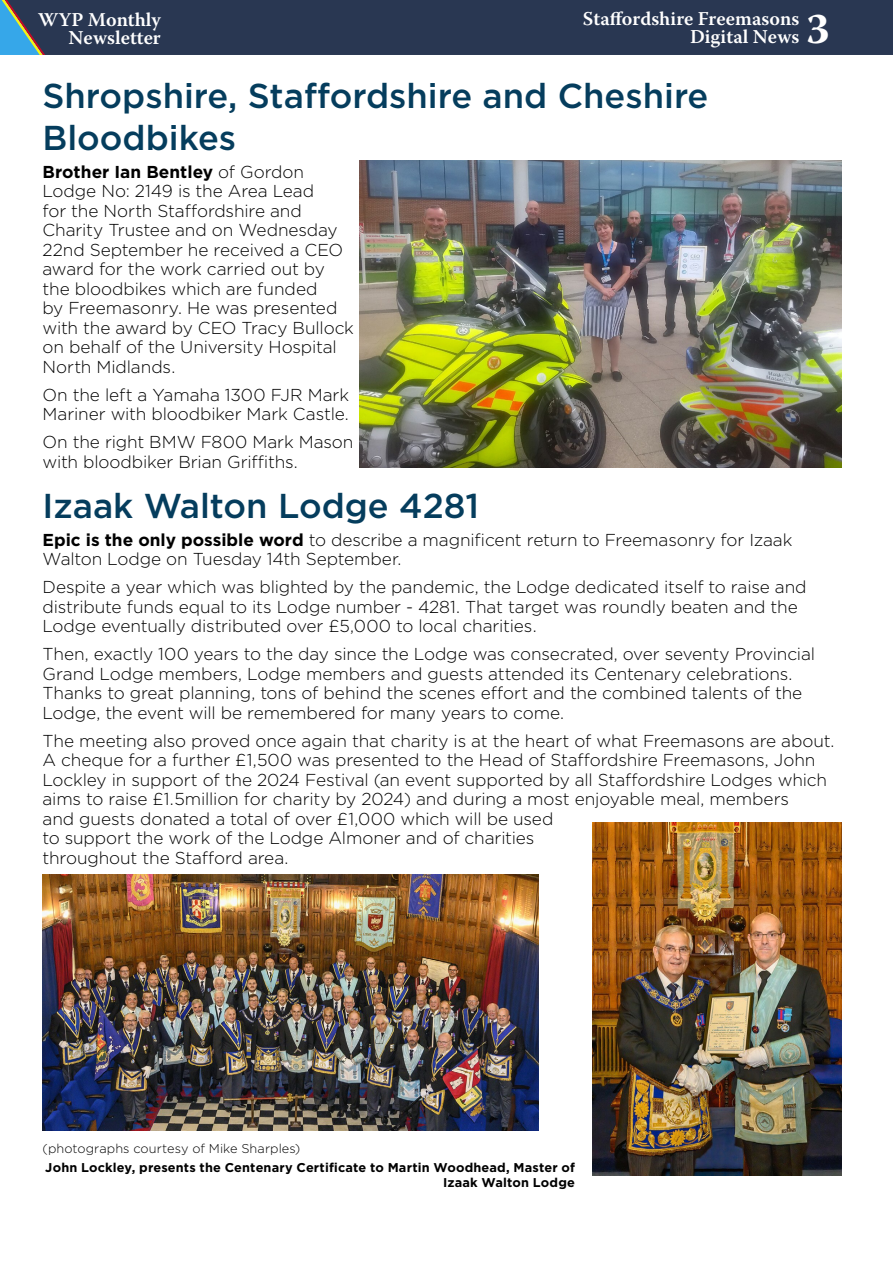
<style>
.page{position:relative;width:893px;height:1263px;background:#fff}
.page>*{position:absolute;margin:0;border:0;box-sizing:border-box;transform-origin:0 0}
.t1{font:700 43.5px "Warnock Pro";color:#fff}
.t2{font:500 34.5px/41.4px "Gotham";color:#053d5d}
.t3{font:600 19.5px/18px "Warnock Pro";color:#fff;text-align:right}
.t4{font:300 17.25px/19.5px "Gotham";letter-spacing:-.005em;color:#000}
.t5{font:700 12.75px/15px "Gotham";letter-spacing:.015em;color:#000;text-align:right}
.t6{font:300 12.75px "Gotham";letter-spacing:.01em;color:#000}
.s1{font-weight:700}
</style>
<div class="page">
<div style="left:47px;top:0;width:846px;height:55px;background:#293752"></div>
<svg style="left:0;top:0;width:47px;height:55px;background:#43718f"></svg>
<img style="left:360px;top:161px;width:482px;height:306px">
<img style="left:43px;top:875px;width:495px;height:256px">
<img style="left:592px;top:822px;width:249px;height:353px">
<p class="t3" style="left:38px;top:10px;width:124px">WYP Monthly<br>Newsletter</p>
<p class="t3" style="left:583px;top:10px;width:218px">Staffordshire Freemasons<br>Digital News</p>
<h1 class="t1" style="left:806px;top:3px;width:25px">3</h1>
<h2 class="t2" style="left:43px;top:75px;width:667px">Shropshire, Staffordshire and Cheshire<br>Bloodbikes</h2>
<p class="t4" style="left:43px;top:161px;width:313px"><span class="s1">Brother Ian Bentley</span> of Gordon<br>Lodge No: 2149 is the Area Lead<br>for the North Staffordshire and<br>Charity Trustee and on Wednesday<br>22nd September he received a CEO award for the work carried out by the bloodbikes which are funded<br>by Freemasonry. He was presented with the award by CEO Tracy Bullock on behalf of the University Hospital<br>North Midlands.</p>
<p class="t4" style="left:43px;top:384px;width:308px">On the left a Yamaha 1300 FJR Mark<br>Mariner with bloodbiker Mark Castle.</p>
<p class="t4" style="left:43px;top:432px;width:312px">On the right BMW F800 Mark Mason with bloodbiker Brian Griffiths.</p>
<h2 class="t2" style="left:43px;top:484px;width:438px">Izaak Walton Lodge 4281</h2>
<p class="t4" style="left:43px;top:529px;width:751px"><span class="s1">Epic is the only possible word</span> to describe a magnificent return to Freemasonry for Izaak<br>Walton Lodge on Tuesday 14th September.</p>
<p class="t4" style="left:43px;top:577px;width:766px">Despite a year which was blighted by the pandemic, the Lodge dedicated itself to raise and distribute funds equal to its Lodge number - 4281. That target was roundly beaten and the<br>Lodge eventually distributed over £5,000 to local charities.</p>
<p class="t4" style="left:43px;top:644px;width:774px">Then, exactly 100 years to the day since the Lodge was consecrated, over seventy Provincial Grand Lodge members, Lodge members and guests attended its Centenary celebrations.<br>Thanks to great planning, tons of behind the scenes effort and the combined talents of the Lodge, the event will be remembered for many years to come.</p>
<p class="t4" style="left:43px;top:730px;width:793px">The meeting also proved once again that charity is at the heart of what Freemasons are about.<br>A cheque for a further £1,500 was presented to the Head of Staffordshire Freemasons, John Lockley in support of the 2024 Festival (an event supported by all Staffordshire Lodges which aims to raise £1.5million for charity by 2024) and during a most enjoyable meal, members<br>and guests donated a total of over £1,000 which will be used<br>to support the work of the Lodge Almoner and of charities<br>throughout the Stafford area.</p>
<p class="t6" style="left:43px;top:1140px;width:259px">(photographs courtesy of Mike Sharples)</p>
<p class="t5" style="left:45px;top:1160px;width:531px">John Lockley, presents the Centenary Certificate to Martin Woodhead, Master of<br>Izaak Walton Lodge</p>
</div>
